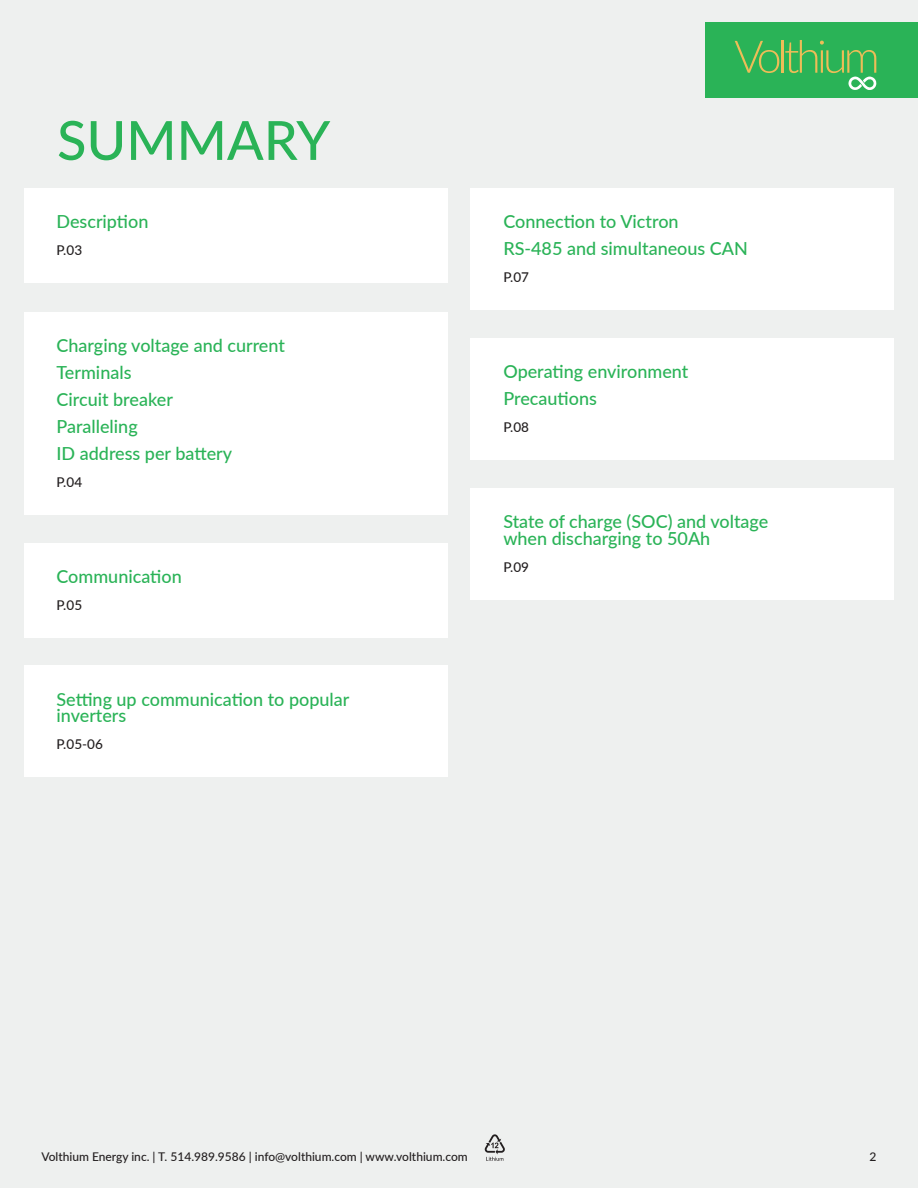
<style>
.page{position:relative;width:918px;height:1188px;background:#eef0ef}
.page>*{position:absolute;margin:0;border:0;box-sizing:border-box;transform-origin:0 0}
.t1{font:500 54px "Lato";color:#2ab357}
.t2{font:500 18px/27px "Lato";color:#2ab357}
.t3{font:500 13.5px "Lato";color:#231f20}
.t4{font:500 12px "Lato";color:#231f20}
</style>
<div class="page">
<svg style="left:485px;top:1134px;width:20px;height:27px"></svg>
<div style="left:706px;top:22px;width:212px;height:75px;background:#2ab357"></div>
<svg style="left:735px;top:41px;width:44px;height:32px"></svg>
<hr style="left:782px;top:40px;width:2px;height:33px;background:#edbd57">
<svg style="left:785px;top:40px;width:92px;height:50px"></svg>
<div style="left:24px;top:188px;width:423px;height:95px;background:#fff"></div>
<div style="left:471px;top:488px;width:423px;height:111px;background:#fff"></div>
<div style="left:24px;top:543px;width:423px;height:94px;background:#fff"></div>
<div style="left:24px;top:665px;width:423px;height:111px;background:#fff"></div>
<div style="left:24px;top:312px;width:423px;height:202px;background:#fff"></div>
<div style="left:471px;top:188px;width:423px;height:122px;background:#fff"></div>
<div style="left:471px;top:338px;width:423px;height:122px;background:#fff"></div>
<h1 class="t1" style="left:57px;top:101px;width:275px">SUMMARY</h1>
<p class="t2" style="left:57px;top:208px;width:93px">Description</p>
<p class="t3" style="left:57px;top:241px;width:27px">P.03</p>
<p class="t2" style="left:57px;top:331px;width:230px">Charging voltage and current<br>Terminals<br>Circuit breaker<br>Paralleling<br>ID address per battery</p>
<p class="t3" style="left:57px;top:473px;width:27px">P.04</p>
<p class="t2" style="left:57px;top:562px;width:127px">Communication</p>
<p class="t3" style="left:57px;top:596px;width:27px">P.05</p>
<p class="t2" style="left:57px;top:690px;width:294px;line-height:16.5px">Setting up communication to popular inverters</p>
<p class="t3" style="left:57px;top:734px;width:48px">P.05-06</p>
<p class="t2" style="left:503px;top:208px;width:246px">Connection to Victron<br>RS-485 and simultaneous CAN</p>
<p class="t3" style="left:503px;top:268px;width:27px">P.07</p>
<p class="t2" style="left:503px;top:358px;width:186px">Operating environment<br>Precautions</p>
<p class="t3" style="left:503px;top:418px;width:27px">P.08</p>
<p class="t2" style="left:503px;top:513px;width:266px;line-height:16.5px">State of charge (SOC) and voltage when discharging to 50Ah</p>
<p class="t3" style="left:503px;top:557px;width:27px">P.09</p>
<p class="t4" style="left:42px;top:1148px;width:428px">Volthium Energy inc. | T. 514.989.9586 | info@volthium.com | www.volthium.com</p>
<p class="t4" style="left:869px;top:1148px;width:8px">2</p>
</div>
